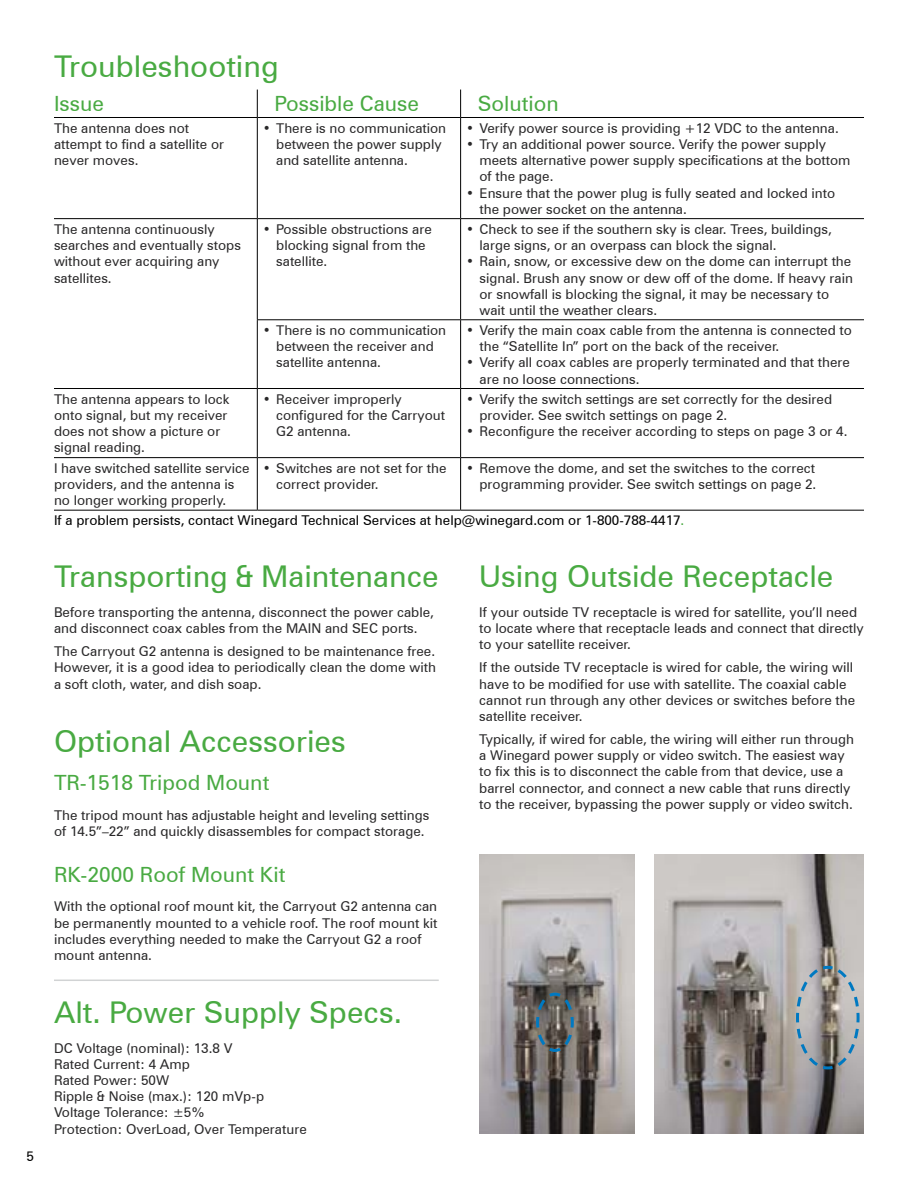
<style>
.page{position:relative;width:918px;height:1188px;background:#fff}
.page>*{position:absolute;margin:0;border:0;box-sizing:border-box;transform-origin:0 0}
.t1{font:30px "Zurich BT";color:#49aa42}
.t2{font:21px "Zurich BT";color:#49aa42}
.t3{font:13.5px/16.2px "Zurich BT";color:#292829}
.t4{font:13.5px "Zurich BT";color:#000}
.s1{color:#49aa42}
</style>
<div class="page">
<svg style="left:257px;top:90px;width:1px;height:27px"></svg>
<svg style="left:460px;top:90px;width:1px;height:27px"></svg>
<hr style="left:54px;top:117px;width:203px;height:1px;background:#000">
<hr style="left:257px;top:117px;width:204px;height:1px;background:#000">
<hr style="left:257px;top:118px;width:1px;height:100px;background:#000">
<hr style="left:461px;top:117px;width:403px;height:1px;background:#000">
<hr style="left:460px;top:118px;width:1px;height:100px;background:#000">
<hr style="left:54px;top:218px;width:203px;height:1px;background:#000">
<hr style="left:257px;top:218px;width:204px;height:1px;background:#000">
<hr style="left:257px;top:219px;width:1px;height:100px;background:#000">
<hr style="left:461px;top:218px;width:403px;height:1px;background:#000">
<hr style="left:460px;top:219px;width:1px;height:100px;background:#000">
<hr style="left:257px;top:319px;width:204px;height:1px;background:#000">
<hr style="left:257px;top:320px;width:1px;height:68px;background:#000">
<hr style="left:461px;top:319px;width:403px;height:1px;background:#000">
<hr style="left:460px;top:320px;width:1px;height:68px;background:#000">
<hr style="left:257px;top:389px;width:1px;height:68px;background:#000">
<hr style="left:460px;top:389px;width:1px;height:68px;background:#000">
<hr style="left:257px;top:458px;width:1px;height:52px;background:#000">
<hr style="left:460px;top:458px;width:1px;height:52px;background:#000">
<hr style="left:54px;top:388px;width:203px;height:1px;background:#000">
<hr style="left:257px;top:388px;width:204px;height:1px;background:#000">
<hr style="left:461px;top:388px;width:403px;height:1px;background:#000">
<hr style="left:54px;top:457px;width:203px;height:1px;background:#000">
<hr style="left:257px;top:457px;width:204px;height:1px;background:#000">
<hr style="left:461px;top:457px;width:403px;height:1px;background:#000">
<hr style="left:54px;top:510px;width:203px;height:1px;background:#000">
<hr style="left:257px;top:510px;width:204px;height:1px;background:#000">
<hr style="left:461px;top:510px;width:403px;height:1px;background:#000">
<hr style="left:54px;top:980px;width:385px;height:1px;background:#d1d3d4">
<img style="left:655px;top:854px;width:209px;height:280px">
<img style="left:479px;top:854px;width:156px;height:279px">
<svg style="left:795px;top:964px;width:66px;height:107px;background:#9da0a1"></svg>
<svg style="left:535px;top:991px;width:40px;height:62px;background:#5d6365"></svg>
<p class="t4" style="left:26px;top:1148px;width:9px">5</p>
<h1 class="t1" style="left:54px;top:48px;width:226px">Troubleshooting</h1>
<h2 class="t2" style="left:54px;top:91px;width:52px">Issue</h2>
<h2 class="t2" style="left:275px;top:91px;width:146px">Possible Cause</h2>
<h2 class="t2" style="left:478px;top:91px;width:82px">Solution</h2>
<p class="t3" style="left:54px;top:120px;width:172px">The antenna does not attempt to find a satellite or never moves.</p>
<p class="t3" style="left:276px;top:120px;width:172px;text-indent:-13px">• There is no communication between the power supply and satellite antenna.</p>
<p class="t3" style="left:466px;top:120px;width:374px">• Verify power source is providing +12 VDC to the antenna.</p>
<p class="t3" style="left:480px;top:136px;width:373px;text-indent:-14px">• Try an additional power source. Verify the power supply meets alternative power supply specifications at the bottom of the page.</p>
<p class="t3" style="left:480px;top:185px;width:357px;text-indent:-14px">• Ensure that the power plug is fully seated and locked into the power socket on the antenna.</p>
<p class="t3" style="left:54px;top:221px;width:189px">The antenna continuously searches and eventually stops without ever acquiring any satellites.</p>
<p class="t3" style="left:276px;top:221px;width:157px;text-indent:-13px">• Possible obstructions are blocking signal from the satellite.</p>
<p class="t3" style="left:480px;top:221px;width:354px;text-indent:-14px">• Check to see if the southern sky is clear. Trees, buildings, large signs, or an overpass can block the signal.</p>
<p class="t3" style="left:480px;top:253px;width:375px;text-indent:-14px">• Rain, snow, or excessive dew on the dome can interrupt the signal. Brush any snow or dew off of the dome. If heavy rain or snowfall is blocking the signal, it may be necessary to wait until the weather clears.</p>
<p class="t3" style="left:276px;top:322px;width:172px;text-indent:-14px">• There is no communication between the receiver and satellite antenna.</p>
<p class="t3" style="left:480px;top:322px;width:374px;text-indent:-14px">• Verify the main coax cable from the antenna is connected to the “Satellite In” port on the back of the receiver.</p>
<p class="t3" style="left:480px;top:354px;width:372px;text-indent:-14px">• Verify all coax cables are properly terminated and that there are no loose connections.</p>
<p class="t3" style="left:54px;top:391px;width:177px">The antenna appears to lock onto signal, but my receiver does not show a picture or signal reading.</p>
<p class="t3" style="left:276px;top:391px;width:170px;text-indent:-13px">• Receiver improperly configured for the Carryout<br>G2 antenna.</p>
<p class="t3" style="left:480px;top:391px;width:354px;text-indent:-14px">• Verify the switch settings are set correctly for the desired provider. See switch settings on page 2.</p>
<p class="t3" style="left:466px;top:423px;width:383px">• Reconfigure the receiver according to steps on page 3 or 4.</p>
<p class="t3" style="left:54px;top:460px;width:197px">I have switched satellite service providers, and the antenna is no longer working properly.</p>
<p class="t3" style="left:276px;top:460px;width:172px;text-indent:-13px">• Switches are not set for the correct provider.</p>
<p class="t3" style="left:466px;top:460px;width:352px;text-align:right">• Remove the dome, and set the switches to the correct programming provider. See switch settings on page 2.</p>
<p class="t4" style="left:54px;top:512px;width:632px">If a problem persists, contact Winegard Technical Services at help@winegard.com or 1-800-788-4417<span class="s1">.</span></p>
<h1 class="t1" style="left:54px;top:558px;width:386px">Transporting &amp; Maintenance</h1>
<p class="t3" style="left:54px;top:604px;width:381px">Before transporting the antenna, disconnect the power cable, and disconnect coax cables from the MAIN and SEC ports.</p>
<p class="t3" style="left:54px;top:643px;width:383px;text-align:justify">The Carryout G2 antenna is designed to be maintenance free.<br>However, it is a good idea to periodically clean the dome with a soft cloth, water, and dish soap.</p>
<h1 class="t1" style="left:54px;top:723px;width:293px">Optional Accessories</h1>
<h2 class="t2" style="left:54px;top:770px;width:217px">TR-1518 Tripod Mount</h2>
<p class="t3" style="left:54px;top:807px;width:377px">The tripod mount has adjustable height and leveling settings of 14.5”–22” and quickly disassembles for compact storage.</p>
<h2 class="t2" style="left:54px;top:861px;width:233px">RK-2000 Roof Mount Kit</h2>
<p class="t3" style="left:54px;top:898px;width:385px">With the optional roof mount kit, the Carryout G2 antenna can be permanently mounted to a vehicle roof. The roof mount kit includes everything needed to make the Carryout G2 a roof mount antenna.</p>
<h1 class="t1" style="left:479px;top:558px;width:356px">Using Outside Receptacle</h1>
<p class="t3" style="left:479px;top:604px;width:386px">If your outside TV receptacle is wired for satellite, you’ll need to locate where that receptacle leads and connect that directly to your satellite receiver.</p>
<p class="t3" style="left:479px;top:659px;width:377px">If the outside TV receptacle is wired for cable, the wiring will have to be modified for use with satellite. The coaxial cable cannot run through any other devices or switches before the satellite receiver.</p>
<p class="t3" style="left:479px;top:731px;width:376px">Typically, if wired for cable, the wiring will either run through a Winegard power supply or video switch. The easiest way to fix this is to disconnect the cable from that device, use a barrel connector, and connect a new cable that runs directly to the receiver, bypassing the power supply or video switch.</p>
<h1 class="t1" style="left:54px;top:994px;width:350px">Alt. Power Supply Specs.</h1>
<p class="t3" style="left:54px;top:1040px;width:254px">DC Voltage (nominal): 13.8 V<br>Rated Current: 4 Amp<br>Rated Power: 50W<br>Ripple &amp; Noise (max.): 120 mVp-p<br>Voltage Tolerance: ±5%<br>Protection: OverLoad, Over Temperature</p>
</div>
